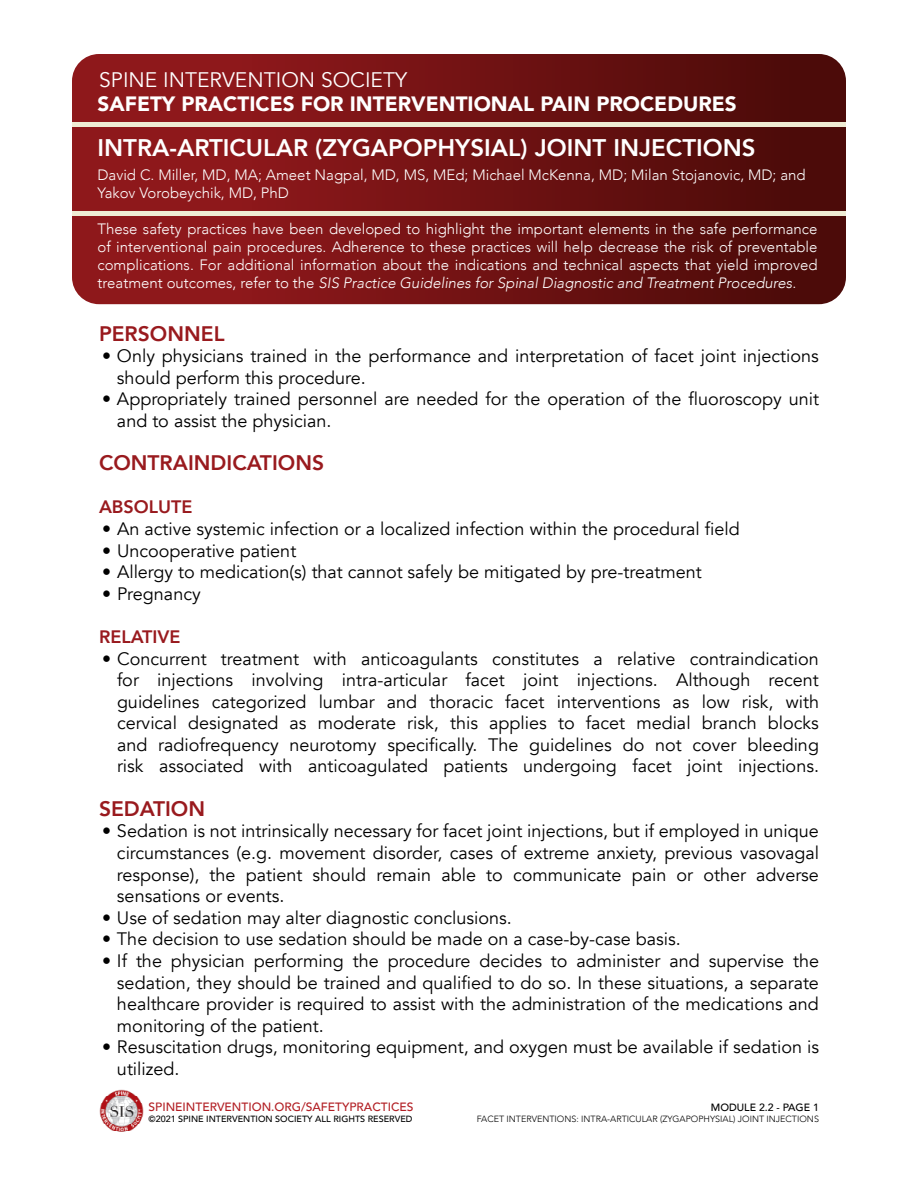
<style>
.page{position:relative;width:918px;height:1188px;background:#fff}
.page>*{position:absolute;margin:0;border:0;box-sizing:border-box;transform-origin:0 0}
.t1{font:800 24px "Avenir";color:#fff}
.t2{font:800 21px "Avenir";color:#991a1e}
.t3{font:21px "Avenir";color:#fff}
.t4{font:900 20.7px "Avenir";color:#fff}
.t5{font:18px/21.6px "Avenir";color:#000}
.t6{font:800 18px "Avenir";color:#991a1e}
.t7{font:300 15px/18px "Avenir";color:#fff}
.t8{font:500 12px "Avenir";color:#b21f24}
.t9{font:500 10.5px "Avenir";color:#000}
.t10{font:300 9px "Avenir";color:#000}
.t11{font:500 9px "Avenir";color:#000}
.s1{font-style:italic}
</style>
<div class="page">
<div style="left:72px;top:54px;width:774px;height:250px;background:linear-gradient(to right,#9b1c20,#4b0c0a);border-radius:27px"></div>
<hr style="left:72px;top:123px;width:774px;height:4px;background:#efecd4">
<div style="left:72px;top:211px;width:774px;height:5px;background:#efecd4"></div>
<svg style="left:99px;top:1089px;width:45px;height:44px"></svg>
<img style="left:100px;top:1089px;width:43px;height:44px">
<p class="t3" style="left:99px;top:67px;width:309px">SPINE INTERVENTION SOCIETY</p>
<p class="t4" style="left:98px;top:86px;width:641px">SAFETY PRACTICES FOR INTERVENTIONAL PAIN PROCEDURES</p>
<h1 class="t1" style="left:98px;top:129px;width:660px">INTRA-ARTICULAR (ZYGAPOPHYSIAL) JOINT INJECTIONS</h1>
<p class="t7" style="left:98px;top:165px;width:710px">David C. Miller, MD, MA; Ameet Nagpal, MD, MS, MEd; Michael McKenna, MD; Milan Stojanovic, MD; and<br>Yakov Vorobeychik, MD, PhD</p>
<p class="t7" style="left:98px;top:219px;width:722px;text-align:justify">These safety practices have been developed to highlight the important elements in the safe performance of interventional pain procedures. Adherence to these practices will help decrease the risk of preventable complications. For additional information about the indications and technical aspects that yield improved treatment outcomes, refer to the <span class="s1">SIS Practice Guidelines for Spinal Diagnostic and Treatment Procedures</span>.</p>
<p class="t2" style="left:99px;top:317px;width:127px">PERSONNEL</p>
<p class="t5" style="left:117px;top:345px;width:703px;text-indent:-15px">• Only physicians trained in the performance and interpretation of facet joint injections should perform this procedure.</p>
<p class="t5" style="left:117px;top:389px;width:703px;text-indent:-15px">• Appropriately trained personnel are needed for the operation of the fluoroscopy unit and to assist the physician.</p>
<p class="t2" style="left:99px;top:446px;width:227px">CONTRAINDICATIONS</p>
<p class="t6" style="left:99px;top:493px;width:95px">ABSOLUTE</p>
<p class="t5" style="left:102px;top:518px;width:639px">• An active systemic infection or a localized infection within the procedural field</p>
<p class="t5" style="left:102px;top:540px;width:196px">• Uncooperative patient</p>
<p class="t5" style="left:102px;top:561px;width:601px">• Allergy to medication(s) that cannot safely be mitigated by pre-treatment</p>
<p class="t5" style="left:102px;top:583px;width:100px">• Pregnancy</p>
<p class="t6" style="left:99px;top:623px;width:83px">RELATIVE</p>
<p class="t5" style="left:117px;top:648px;width:704px;text-align:justify;text-indent:-15px">• Concurrent treatment with anticoagulants constitutes a relative contraindication for injections involving intra-articular facet joint injections. Although recent guidelines categorized lumbar and thoracic facet interventions as low risk, with cervical designated as moderate risk, this applies to facet medial branch blocks and radiofrequency neurotomy specifically. The guidelines do not cover bleeding risk associated with anticoagulated patients undergoing facet joint injections.</p>
<p class="t2" style="left:99px;top:792px;width:108px">SEDATION</p>
<p class="t5" style="left:117px;top:821px;width:704px;text-align:justify;text-indent:-15px">• Sedation is not intrinsically necessary for facet joint injections, but if employed in unique circumstances (e.g. movement disorder, cases of extreme anxiety, previous vasovagal response), the patient should remain able to communicate pain or other adverse sensations or events.</p>
<p class="t5" style="left:102px;top:907px;width:411px">• Use of sedation may alter diagnostic conclusions.</p>
<p class="t5" style="left:102px;top:929px;width:580px">• The decision to use sedation should be made on a case-by-case basis.</p>
<p class="t5" style="left:117px;top:950px;width:704px;text-align:justify;text-indent:-15px">• If the physician performing the procedure decides to administer and supervise the sedation, they should be trained and qualified to do so. In these situations, a separate healthcare provider is required to assist with the administration of the medications and monitoring of the patient.</p>
<p class="t5" style="left:117px;top:1037px;width:704px;text-indent:-15px">• Resuscitation drugs, monitoring equipment, and oxygen must be available if sedation is utilized.</p>
<p class="t8" style="left:149px;top:1096px;width:266px">SPINEINTERVENTION.ORG/SAFETYPRACTICES</p>
<p class="t9" style="left:711px;top:1098px;width:110px">MODULE 2.2 - PAGE 1</p>
<p class="t11" style="left:149px;top:1111px;width:266px">©2021 SPINE INTERVENTION SOCIETY ALL RIGHTS RESERVED</p>
<p class="t10" style="left:477px;top:1113px;width:344px">FACET INTERVENTIONS: INTRA-ARTICULAR (ZYGAPOPHYSIAL) JOINT INJECTIONS</p>
</div>
